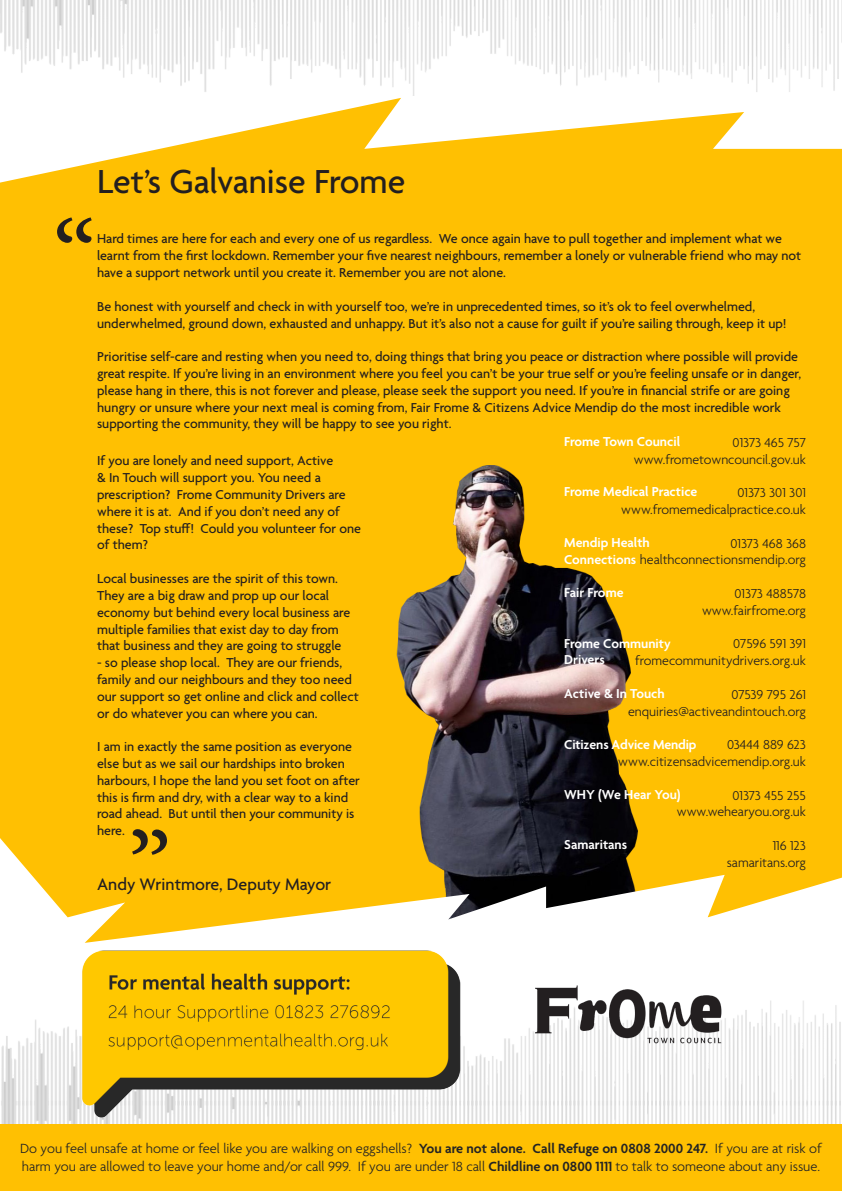
<style>
.page{position:relative;width:842px;height:1191px;background:#ffc002}
.page>*{position:absolute;margin:0;border:0;box-sizing:border-box;transform-origin:0 0}
.t1{font:110px "Minion Pro";color:#231f20}
.t2{font:500 36px "Agenda";color:#231f20}
.t3{font:500 18px "Agenda";color:#231f20}
.t4{font:300 14.4px/18px "Agenda";color:#242424}
.t5{font:500 14px/16.8px "Agenda";color:#231f20}
.t6{font:300 14px/17.5px "Agenda";color:#231f20}
.t7{font:600 14px/16.8px "Agenda";color:#fff}
.s1{font-weight:600;color:#fff}
.s2{font-weight:600}
</style>
<div class="page">
<img style="left:396px;top:465px;width:242px;height:373px">
<svg style="left:0;top:102px;width:842px;height:81px"></svg>
<svg style="left:0;top:838px;width:842px;height:154px"></svg>
<img style="left:0;top:992px;width:842px;height:132px">
<img style="left:536px;top:979px;width:192px;height:74px">
<img style="left:79px;top:936px;width:385px;height:182px">
<img style="left:0;top:0;width:842px;height:102px">
<svg style="left:132px;top:838px;width:35px;height:17px"></svg>
<p class="t2" style="left:97px;top:162px;width:310px">Let’s Galvanise Frome</p>
<p class="t5" style="left:97px;top:231px;width:706px">Hard times are here for each and every one of us regardless. We once again have to pull together and implement what we learnt from the first lockdown. Remember your five nearest neighbours, remember a lonely or vulnerable friend who may not have a support network until you create it. Remember you are not alone.</p>
<p class="t5" style="left:97px;top:299px;width:691px">Be honest with yourself and check in with yourself too, we’re in unprecedented times, so it’s ok to feel overwhelmed, underwhelmed, ground down, exhausted and unhappy. But it’s also not a cause for guilt if you’re sailing through, keep it up!</p>
<p class="t5" style="left:97px;top:349px;width:705px">Prioritise self-care and resting when you need to, doing things that bring you peace or distraction where possible will provide great respite. If you’re living in an environment where you feel you can’t be your true self or you’re feeling unsafe or in danger, please hang in there, this is not forever and please, please seek the support you need. If you’re in financial strife or are going hungry or unsure where your next meal is coming from, Fair Frome &amp; Citizens Advice Mendip do the most incredible work supporting the community, they will be happy to see you right.</p>
<p class="t5" style="left:97px;top:453px;width:266px">If you are lonely and need support, Active<br>&amp; In Touch will support you. You need a prescription? Frome Community Drivers are where it is at. And if you don’t need any of these? Top stuff! Could you volunteer for one of them?</p>
<p class="t5" style="left:97px;top:571px;width:255px">Local businesses are the spirit of this town.<br>They are a big draw and prop up our local economy but behind every local business are multiple families that exist day to day from that business and they are going to struggle</p>
<p class="t5" style="left:97px;top:655px;width:263px">- so please shop local. They are our friends, family and our neighbours and they too need our support so get online and click and collect or do whatever you can where you can.</p>
<p class="t5" style="left:97px;top:739px;width:264px">I am in exactly the same position as everyone else but as we sail our hardships into broken harbours, I hope the land you set foot on after this is firm and dry, with a clear way to a kind road ahead. But until then your community is here.</p>
<p class="t1" style="left:52px;top:187px;width:45px">“</p>
<p class="t7" style="left:564px;top:434px;width:118px">Frome Town Council</p>
<p class="t6" style="left:733px;top:434px;width:75px">01373 465 757</p>
<p class="t6" style="left:634px;top:451px;width:174px">www.frometowncouncil.gov.uk</p>
<p class="t6" style="left:737px;top:485px;width:70px">01373 301 301</p>
<p class="t6" style="left:621px;top:501px;width:186px">www.fromemedicalpractice.co.uk</p>
<p class="t6" style="left:730px;top:535px;width:77px">01373 468 368</p>
<p class="t7" style="left:564px;top:484px;width:135px">Frome Medical Practice</p>
<p class="t6" style="left:564px;top:534px;width:243px"><span class="s1">Mendip Health<br>Connections</span> healthconnectionsmendip.org</p>
<p class="t7" style="left:564px;top:585px;width:61px">Fair Frome</p>
<p class="t6" style="left:735px;top:585px;width:73px">01373 488578</p>
<p class="t6" style="left:702px;top:602px;width:105px">www.fairfrome.org</p>
<p class="t6" style="left:733px;top:636px;width:74px">07596 591 391</p>
<p class="t6" style="left:635px;top:653px;width:172px">fromecommunitydrivers.org.uk</p>
<p class="t6" style="left:731px;top:686px;width:76px">07539 795 261</p>
<p class="t6" style="left:628px;top:703px;width:179px">enquiries@activeandintouch.org</p>
<p class="t6" style="left:727px;top:737px;width:80px">03444 889 623</p>
<p class="t6" style="left:618px;top:753px;width:189px">www.citizensadvicemendip.org.uk</p>
<p class="t6" style="left:732px;top:787px;width:75px">01373 455 255</p>
<p class="t6" style="left:677px;top:804px;width:131px">www.wehearyou.org.uk</p>
<p class="t6" style="left:773px;top:837px;width:35px">116 123</p>
<p class="t6" style="left:727px;top:854px;width:81px">samaritans.org</p>
<p class="t7" style="left:564px;top:635px;width:108px">Frome Community<br>Drivers</p>
<p class="t7" style="left:564px;top:686px;width:102px">Active &amp; In Touch</p>
<p class="t7" style="left:564px;top:736px;width:134px">Citizens Advice Mendip</p>
<p class="t7" style="left:564px;top:787px;width:118px">WHY (We Hear You)</p>
<p class="t7" style="left:564px;top:837px;width:64px">Samaritans</p>
<p class="t3" style="left:97px;top:875px;width:236px">Andy Wrintmore, Deputy Mayor</p>
<p class="t4" style="left:20px;top:1140px;width:803px">Do you feel unsafe at home or feel like you are walking on eggshells? <span class="s2">You are not alone. Call Refuge on 0808 2000 247.</span> If you are at risk of harm you are allowed to leave your home and/or call 999. If you are under 18 call <span class="s2">Childline on 0800 1111</span> to talk to someone about any issue.</p>
</div>
